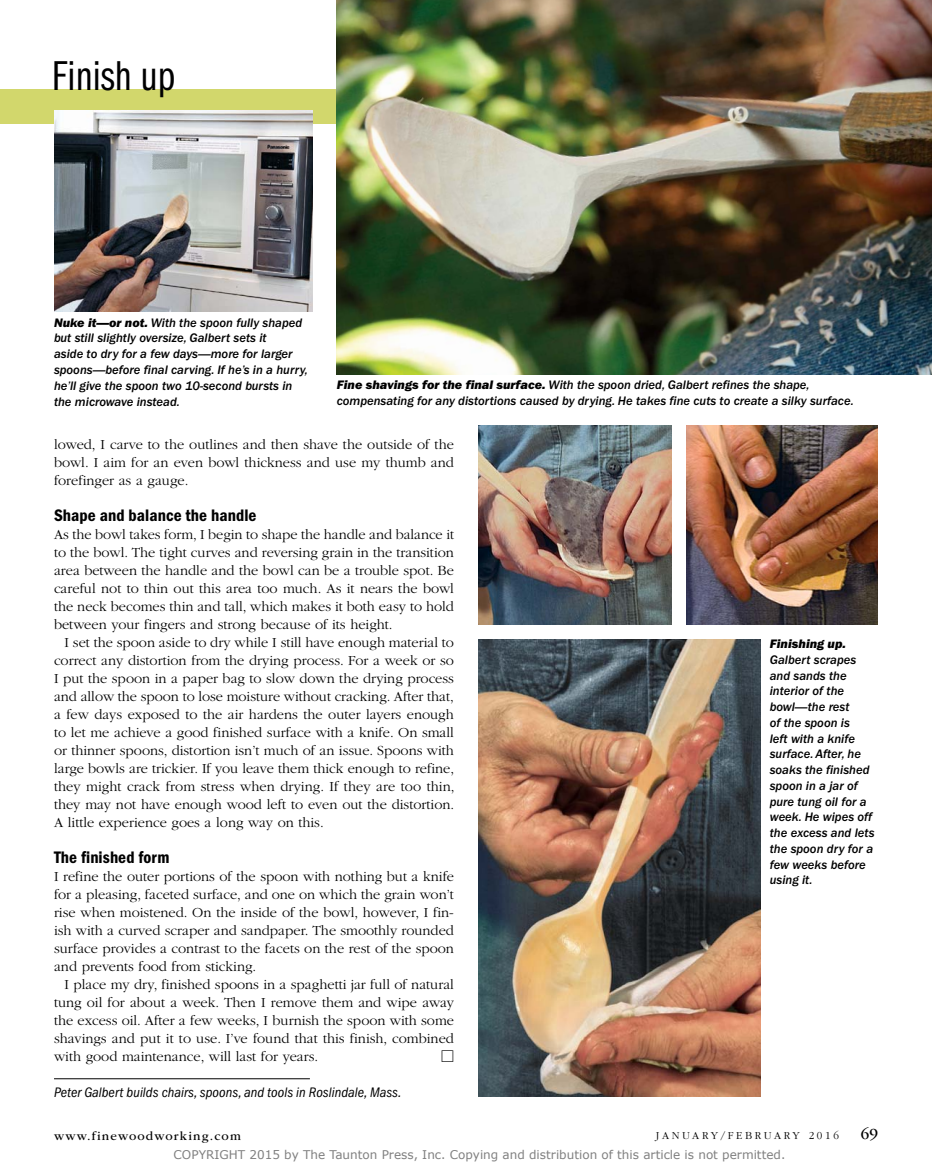
<style>
.page{position:relative;width:932px;height:1175px;background:#fff}
.page>*{position:absolute;margin:0;border:0;box-sizing:border-box;transform-origin:0 0}
.t1{font:43.2px "ITC Franklin Gothic Std Bk Cp";color:#000}
.t2{font:17.25px "ITC Franklin Gothic Std Dm Cd";letter-spacing:.005em;color:#000}
.t3{font:16.05px "ITC Garamond Std";color:#000}
.t4{font:300 14.4px/18px "ITC Garamond Std";color:#000;text-align:justify}
.t5{font:14.4px "Universal Std Newswith Comm Pi";color:#000}
.t6{font:italic condensed 14.25px "ITC Franklin Gothic Std";letter-spacing:.005em;color:#000}
.t7{font:12.75px/15.8px "ITC Franklin Gothic Std Med It";color:#000}
.t8{font:12.75px "ITC Garamond Std";letter-spacing:.09em;color:#000}
.t9{font:12.75px "ITC Franklin Gothic Std Hvy It";color:#000}
.t10{font:12px "Verdana";color:#808080}
.t11{font:300 11.1px "ITC Garamond Std";letter-spacing:.24em;color:#000}
.s1{font-family:"ITC Franklin Gothic Std Hvy It"}
</style>
<div class="page">
<div style="left:0;top:90px;width:445px;height:34px;background:#d2d76c"></div>
<hr style="left:54px;top:1078px;width:256px;height:1px;background:#000">
<img style="left:478px;top:639px;width:282px;height:457px">
<img style="left:478px;top:425px;width:193px;height:199px">
<img style="left:686px;top:425px;width:192px;height:199px">
<img style="left:336px;top:0;width:596px;height:374px">
<img style="left:54px;top:110px;width:258px;height:202px">
<h1 class="t1" style="left:52px;top:52px;width:125px">Finish up</h1>
<p class="t7" style="left:54px;top:315px;width:255px"><span class="s1">Nuke it—or not.</span> With the spoon fully shaped but still slightly oversize, Galbert sets it<br>aside to dry for a few days—more for larger spoons—before final carving. If he’s in a hurry, he’ll give the spoon two 10-second bursts in the microwave instead.</p>
<p class="t7" style="left:337px;top:377px;width:518px"><span class="s1">Fine shavings for the final surface.</span> With the spoon dried, Galbert refines the shape, compensating for any distortions caused by drying. He takes fine cuts to create a silky surface.</p>
<p class="t4" style="left:54px;top:435px;width:401px">lowed, I carve to the outlines and then shave the outside of the bowl. I aim for an even bowl thickness and use my thumb and forefinger as a gauge.</p>
<p class="t2" style="left:54px;top:505px;width:204px">Shape and balance the handle</p>
<p class="t4" style="left:54px;top:525px;width:401px">As the bowl takes form, I begin to shape the handle and balance it to the bowl. The tight curves and reversing grain in the transition area between the handle and the bowl can be a trouble spot. Be careful not to thin out this area too much. As it nears the bowl the neck becomes thin and tall, which makes it both easy to hold between your fingers and strong because of its height.</p>
<p class="t4" style="left:54px;top:633px;width:402px;text-indent:10px">I set the spoon aside to dry while I still have enough material to correct any distortion from the drying process. For a week or so I put the spoon in a paper bag to slow down the drying process and allow the spoon to lose moisture without cracking. After that, a few days exposed to the air hardens the outer layers enough to let me achieve a good finished surface with a knife. On small or thinner spoons, distortion isn’t much of an issue. Spoons with large bowls are trickier. If you leave them thick enough to refine, they might crack from stress when drying. If they are too thin, they may not have enough wood left to even out the distortion.<br>A little experience goes a long way on this.</p>
<p class="t2" style="left:54px;top:847px;width:117px">The finished form</p>
<p class="t4" style="left:54px;top:867px;width:401px">I refine the outer portions of the spoon with nothing but a knife for a pleasing, faceted surface, and one on which the grain won’t rise when moistened. On the inside of the bowl, however, I fin&shy;ish with a curved scraper and sandpaper. The smoothly rounded surface provides a contrast to the facets on the rest of the spoon and prevents food from sticking.</p>
<p class="t4" style="left:54px;top:975px;width:401px;text-indent:10px">I place my dry, finished spoons in a spaghetti jar full of natural tung oil for about a week. Then I remove them and wipe away the excess oil. After a few weeks, I burnish the spoon with some shavings and put it to use. I’ve found that this finish, combined with good maintenance, will last for years.</p>
<p class="t5" style="left:441px;top:1049px;width:14px">□</p>
<p class="t6" style="left:54px;top:1084px;width:349px">Peter Galbert builds chairs, spoons, and tools in Roslindale, Mass.</p>
<p class="t9" style="left:769px;top:636px;width:78px">Finishing up.</p>
<p class="t7" style="left:769px;top:652px;width:106px">Galbert scrapes and sands the interior of the bowl—the rest<br>of the spoon is<br>left with a knife surface. After, he soaks the finished spoon in a jar of pure tung oil for a week. He wipes off the excess and lets the spoon dry for a few weeks before using it.</p>
<p class="t8" style="left:54px;top:1128px;width:188px">www.finewoodworking.com</p>
<p class="t11" style="left:655px;top:1129px;width:185px">January/February 2016</p>
<p class="t3" style="left:860px;top:1124px;width:19px">69</p>
<p class="t10" style="left:174px;top:1146px;width:613px">COPYRIGHT 2015 by The Taunton Press, Inc. Copying and distribution of this article is not permitted.</p>
</div>
